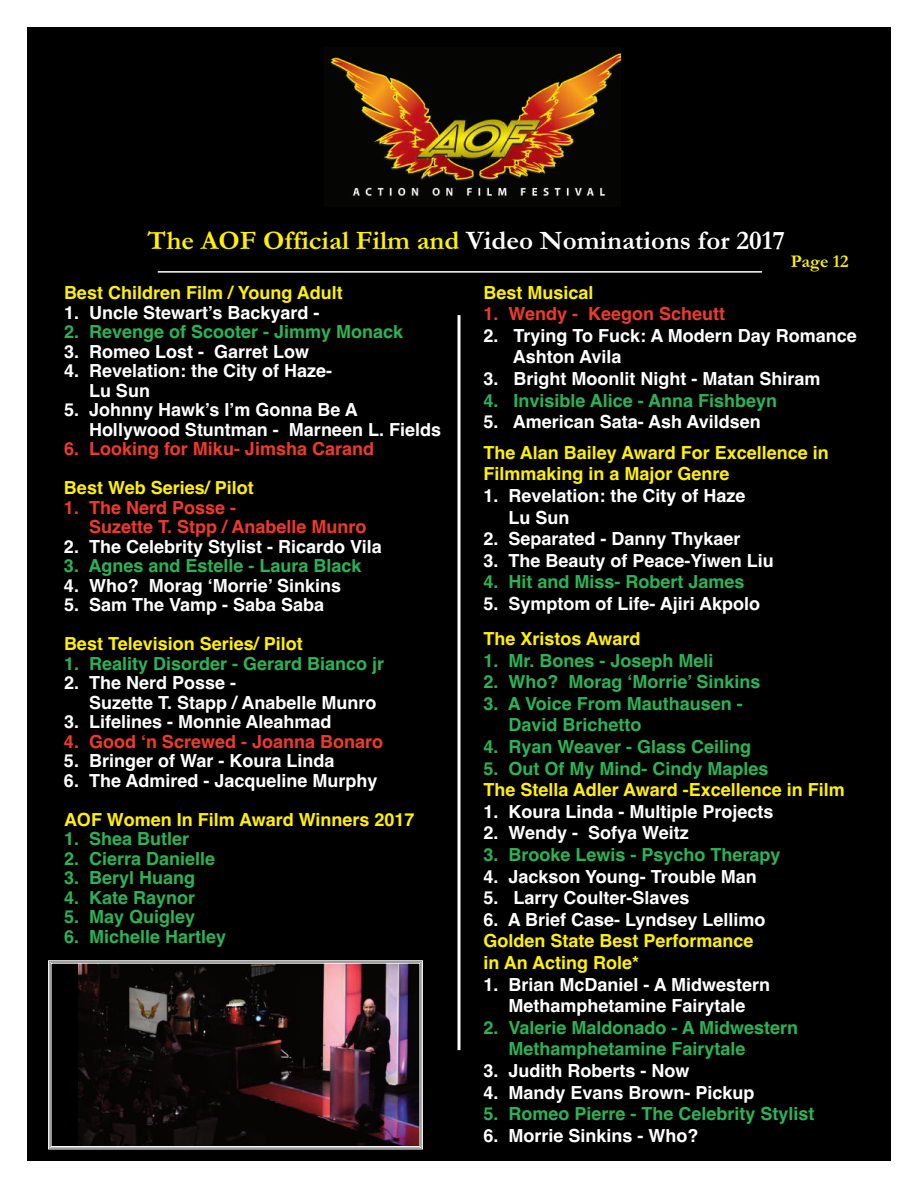
<style>
.page{position:relative;width:918px;height:1188px;background:#fff}
.page>*{position:absolute;margin:0;border:0;box-sizing:border-box;transform-origin:0 0}
.t1{font:700 27px "Garamond";color:#fff}
.t2{font:700 18px/19.5px "Helvetica";color:#fff}
.t3{font:700 18px/21.6px "Helvetica";color:#2cb355}
.t4{font:700 18px/21.6px "Helvetica";color:#fff101}
.t5{font:700 18px/19.5px "Helvetica";color:#ef3a2a}
.t6{font:700 18px "Garamond";color:#fff101}
.s1{color:#fff101}
</style>
<div class="page">
<div style="left:27px;top:27px;width:864px;height:1134px;background:#000"></div>
<hr style="left:158px;top:271px;width:604px;height:2px;background:#fff">
<hr style="left:458px;top:315px;width:2px;height:735px;background:#fff">
<img style="left:330px;top:53px;width:291px;height:146px">
<img style="left:79px;top:965px;width:339px;height:180px">
<div style="left:48px;top:960px;width:375px;height:189px;border:1px solid #fff"></div>
<div style="left:51px;top:963px;width:369px;height:184px;border:1px solid #fff"></div>
<h1 class="t1" style="left:148px;top:224px;width:639px"><span class="s1">The AOF Official Film and</span> Video Nominations for 2017</h1>
<p class="t4" style="left:64px;top:282px;width:280px">Best Children Film / Young Adult</p>
<p class="t2" style="left:64px;top:303px;width:257px">1. Uncle Stewart’s Backyard -</p>
<p class="t3" style="left:64px;top:321px;width:341px">2. Revenge of Scooter - Jimmy Monack</p>
<p class="t2" style="left:64px;top:342px;width:247px">3. Romeo Lost - Garret Low</p>
<p class="t2" style="left:89px;top:361px;width:245px;text-indent:-25px">4. Revelation: the City of Haze-<br>Lu Sun</p>
<p class="t2" style="left:89px;top:400px;width:354px;text-indent:-25px">5. Johnny Hawk’s I’m Gonna Be A<br>Hollywood Stuntman - Marneen L. Fields</p>
<p class="t5" style="left:64px;top:439px;width:312px">6. Looking for Miku- Jimsha Carand</p>
<p class="t4" style="left:64px;top:477px;width:191px">Best Web Series/ Pilot</p>
<p class="t5" style="left:89px;top:498px;width:279px;text-indent:-25px">1. The Nerd Posse -<br>Suzette T. Stpp / Anabelle Munro</p>
<p class="t2" style="left:64px;top:537px;width:319px">2. The Celebrity Stylist - Ricardo Vila</p>
<p class="t3" style="left:64px;top:555px;width:299px">3. Agnes and Estelle - Laura Black</p>
<p class="t2" style="left:64px;top:576px;width:279px">4. Who? Morag ‘Morrie’ Sinkins</p>
<p class="t2" style="left:64px;top:595px;width:262px">5. Sam The Vamp - Saba Saba</p>
<p class="t4" style="left:64px;top:633px;width:240px">Best Television Series/ Pilot</p>
<p class="t3" style="left:64px;top:653px;width:322px">1. Reality Disorder - Gerard Bianco jr</p>
<p class="t2" style="left:89px;top:673px;width:289px;text-indent:-25px">2. The Nerd Posse -<br>Suzette T. Stapp / Anabelle Munro</p>
<p class="t2" style="left:64px;top:712px;width:269px">3. Lifelines - Monnie Aleahmad</p>
<p class="t5" style="left:64px;top:732px;width:321px">4. Good ‘n Screwed - Joanna Bonaro</p>
<p class="t2" style="left:64px;top:751px;width:272px">5. Bringer of War - Koura Linda</p>
<p class="t2" style="left:64px;top:771px;width:315px">6. The Admired - Jacqueline Murphy</p>
<p class="t4" style="left:64px;top:809px;width:352px">AOF Women In Film Award Winners 2017</p>
<p class="t3" style="left:64px;top:828px;width:127px">1. Shea Butler</p>
<p class="t3" style="left:64px;top:848px;width:153px">2. Cierra Danielle</p>
<p class="t3" style="left:64px;top:867px;width:133px">3. Beryl Huang</p>
<p class="t3" style="left:64px;top:887px;width:133px">4. Kate Raynor</p>
<p class="t3" style="left:64px;top:906px;width:133px">5. May Quigley</p>
<p class="t3" style="left:64px;top:926px;width:164px">6. Michelle Hartley</p>
<p class="t6" style="left:791px;top:251px;width:59px">Page 12</p>
<p class="t4" style="left:484px;top:282px;width:112px">Best Musical</p>
<p class="t5" style="left:484px;top:304px;width:243px">1. Wendy - Keegon Scheutt</p>
<p class="t2" style="left:513px;top:325px;width:346px;line-height:21.6px;text-indent:-29px">2. Trying To Fuck: A Modern Day Romance<br>Ashton Avila</p>
<p class="t2" style="left:484px;top:369px;width:338px">3. Bright Moonlit Night - Matan Shiram</p>
<p class="t3" style="left:484px;top:390px;width:295px">4. Invisible Alice - Anna Fishbeyn</p>
<p class="t2" style="left:484px;top:412px;width:279px">5. American Sata- Ash Avildsen</p>
<p class="t4" style="left:484px;top:442px;width:347px">The Alan Bailey Award For Excellence in<br>Filmmaking in a Major Genre</p>
<p class="t2" style="left:509px;top:485px;width:239px;line-height:21.6px;text-indent:-25px">1. Revelation: the City of Haze<br>Lu Sun</p>
<p class="t2" style="left:484px;top:529px;width:259px">2. Separated - Danny Thykaer</p>
<p class="t2" style="left:484px;top:551px;width:292px">3. The Beauty of Peace-Yiwen Liu</p>
<p class="t3" style="left:484px;top:571px;width:263px">4. Hit and Miss- Robert James</p>
<p class="t2" style="left:484px;top:594px;width:278px">5. Symptom of Life- Ajiri Akpolo</p>
<p class="t4" style="left:484px;top:628px;width:159px">The Xristos Award</p>
<p class="t3" style="left:484px;top:650px;width:232px">1. Mr. Bones - Joseph Meli</p>
<p class="t3" style="left:484px;top:671px;width:279px">2. Who? Morag ‘Morrie’ Sinkins</p>
<p class="t3" style="left:509px;top:693px;width:236px;text-indent:-25px">3. A Voice From Mauthausen -<br>David Brichetto</p>
<p class="t3" style="left:484px;top:736px;width:269px">4. Ryan Weaver - Glass Ceiling</p>
<p class="t3" style="left:484px;top:758px;width:287px">5. Out Of My Mind- Cindy Maples</p>
<p class="t4" style="left:484px;top:779px;width:363px">The Stella Adler Award -Excellence in Film</p>
<p class="t2" style="left:484px;top:802px;width:292px">1. Koura Linda - Multiple Projects</p>
<p class="t2" style="left:484px;top:823px;width:207px">2. Wendy - Sofya Weitz</p>
<p class="t3" style="left:484px;top:844px;width:299px">3. Brooke Lewis - Psycho Therapy</p>
<p class="t2" style="left:484px;top:867px;width:275px">4. Jackson Young- Trouble Man</p>
<p class="t2" style="left:484px;top:888px;width:208px">5. Larry Coulter-Slaves</p>
<p class="t2" style="left:484px;top:910px;width:284px">6. A Brief Case- Lyndsey Lellimo</p>
<p class="t4" style="left:484px;top:930px;width:272px">Golden State Best Performance in An Acting Role*</p>
<p class="t2" style="left:484px;top:974px;width:288px;line-height:21.6px;text-align:center">1. Brian McDaniel - A Midwestern<br>Methamphetamine Fairytale</p>
<p class="t3" style="left:509px;top:1017px;width:291px;text-indent:-25px">2. Valerie Maldonado - A Midwestern<br>Methamphetamine Fairytale</p>
<p class="t2" style="left:484px;top:1061px;width:208px">3. Judith Roberts - Now</p>
<p class="t2" style="left:484px;top:1083px;width:273px">4. Mandy Evans Brown- Pickup</p>
<p class="t3" style="left:484px;top:1103px;width:333px">5. Romeo Pierre - The Celebrity Stylist</p>
<p class="t2" style="left:484px;top:1126px;width:217px">6. Morrie Sinkins - Who?</p>
</div>
